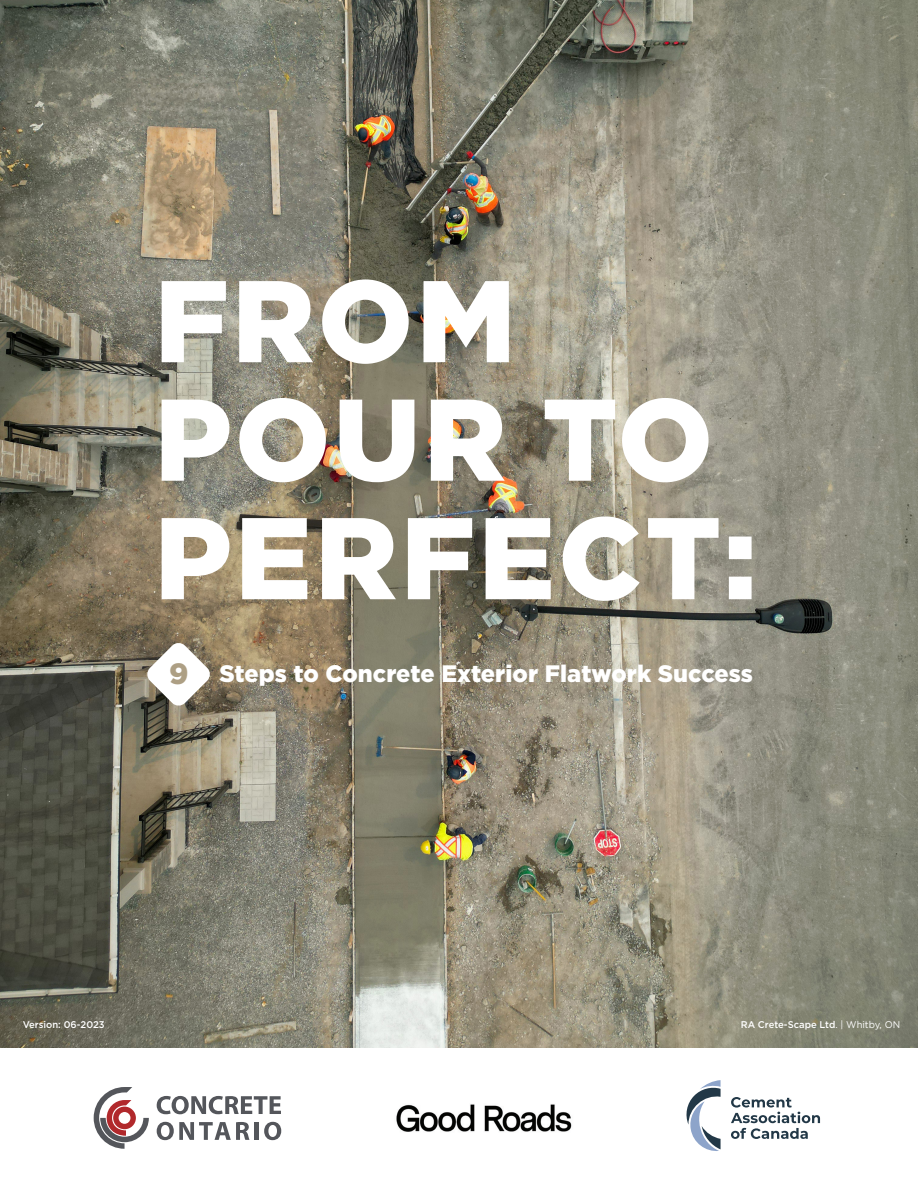
<style>
.page{position:relative;width:918px;height:1188px;background:#fff}
.page>*{position:absolute;margin:0;border:0;box-sizing:border-box;transform-origin:0 0}
.t1{font:900 115.95px "Gotham Pro";letter-spacing:.03em;color:#fff}
.t2{font:900 29.25px "Gotham Pro";color:#ad9f84}
.t3{font:900 23.85px "Gotham Pro";letter-spacing:.005em;color:#fff}
.t4{font:500 9.75px "Gotham Pro";color:#fff}
.s1{font-weight:400}
</style>
<div class="page">
<img style="left:0;top:0;width:918px;height:1048px">
<svg style="left:157px;top:1096px;width:124px;height:18px"></svg>
<svg style="left:157px;top:1122px;width:92px;height:18px"></svg>
<hr style="left:255px;top:1122px;width:4px;height:18px;background:#54565b">
<svg style="left:264px;top:1122px;width:17px;height:18px"></svg>
<svg style="left:94px;top:1087px;width:55px;height:62px"></svg>
<svg style="left:731px;top:1097px;width:89px;height:42px"></svg>
<svg style="left:687px;top:1080px;width:34px;height:71px"></svg>
<img style="left:396px;top:1104px;width:176px;height:28px">
<svg style="left:146px;top:642px;width:65px;height:64px"></svg>
<p class="t1" style="left:155px;top:254px;width:363px">FROM</p>
<p class="t1" style="left:155px;top:373px;width:560px">POUR TO</p>
<p class="t1" style="left:155px;top:491px;width:604px">PERFECT:</p>
<p class="t2" style="left:169px;top:657px;width:21px">9</p>
<p class="t3" style="left:219px;top:660px;width:535px">Steps to Concrete Exterior Flatwork Success</p>
<p class="t4" style="left:23px;top:1020px;width:84px">Version: 06-2023</p>
<p class="t4" style="left:741px;top:1020px;width:161px">RA Crete-Scape Ltd<span class="s1">. | Whitby, ON</span></p>
</div>
